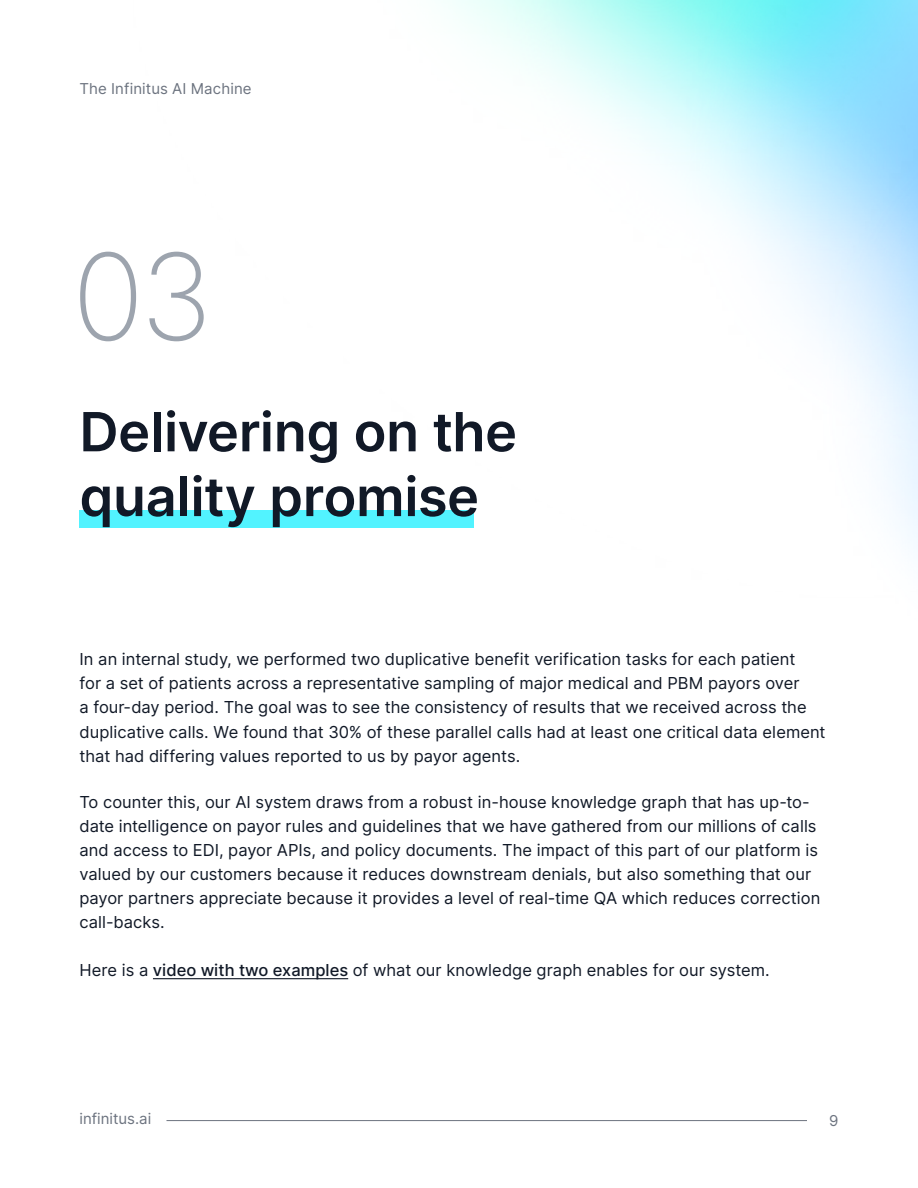
<style>
.page{position:relative;width:918px;height:1188px;background:#fff}
.page>*{position:absolute;margin:0;border:0;box-sizing:border-box;transform-origin:0 0}
.t1{font:200 120px "Inter";color:#9da4ae}
.t2{font:600 54px/64.8px "Inter";letter-spacing:-.005em;color:#111927}
.t3{font:16.5px/24px "Inter";color:#111927}
.t4{font:15px "Inter";letter-spacing:.005em;color:#6c737f}
.s1{font-weight:500}
</style>
<div class="page">
<img style="left:447px;top:0;width:471px;height:551px">
<hr style="left:166px;top:1120px;width:641px;height:1px;background:#6c737f">
<div style="left:80px;top:510px;width:394px;height:18px;background:#52f3ff"></div>
<hr style="left:153px;top:978px;width:195px;height:1px;background:#111927">
<p class="t4" style="left:80px;top:78px;width:174px">The Infinitus AI Machine</p>
<h1 class="t1" style="left:72px;top:211px;width:143px">03</h1>
<h2 class="t2" style="left:80px;top:398px;width:439px">Delivering on the quality promise</h2>
<p class="t3" style="left:80px;top:647px;width:748px">In an internal study, we performed two duplicative benefit verification tasks for each patient<br>for a set of patients across a representative sampling of major medical and PBM payors over<br>a four-day period. The goal was to see the consistency of results that we received across the duplicative calls. We found that 30% of these parallel calls had at least one critical data element that had differing values reported to us by payor agents.</p>
<p class="t3" style="left:80px;top:790px;width:742px">To counter this, our AI system draws from a robust in-house knowledge graph that has up-to&shy;date intelligence on payor rules and guidelines that we have gathered from our millions of calls and access to EDI, payor APIs, and policy documents. The impact of this part of our platform is valued by our customers because it reduces downstream denials, but also something that our payor partners appreciate because it provides a level of real-time QA which reduces correction call-backs.</p>
<p class="t3" style="left:80px;top:958px;width:692px">Here is a <span class="s1">video with two examples</span> of what our knowledge graph enables for our system.</p>
<p class="t4" style="left:80px;top:1108px;width:73px">infinitus.ai</p>
<p class="t4" style="left:829px;top:1110px;width:11px">9</p>
</div>
